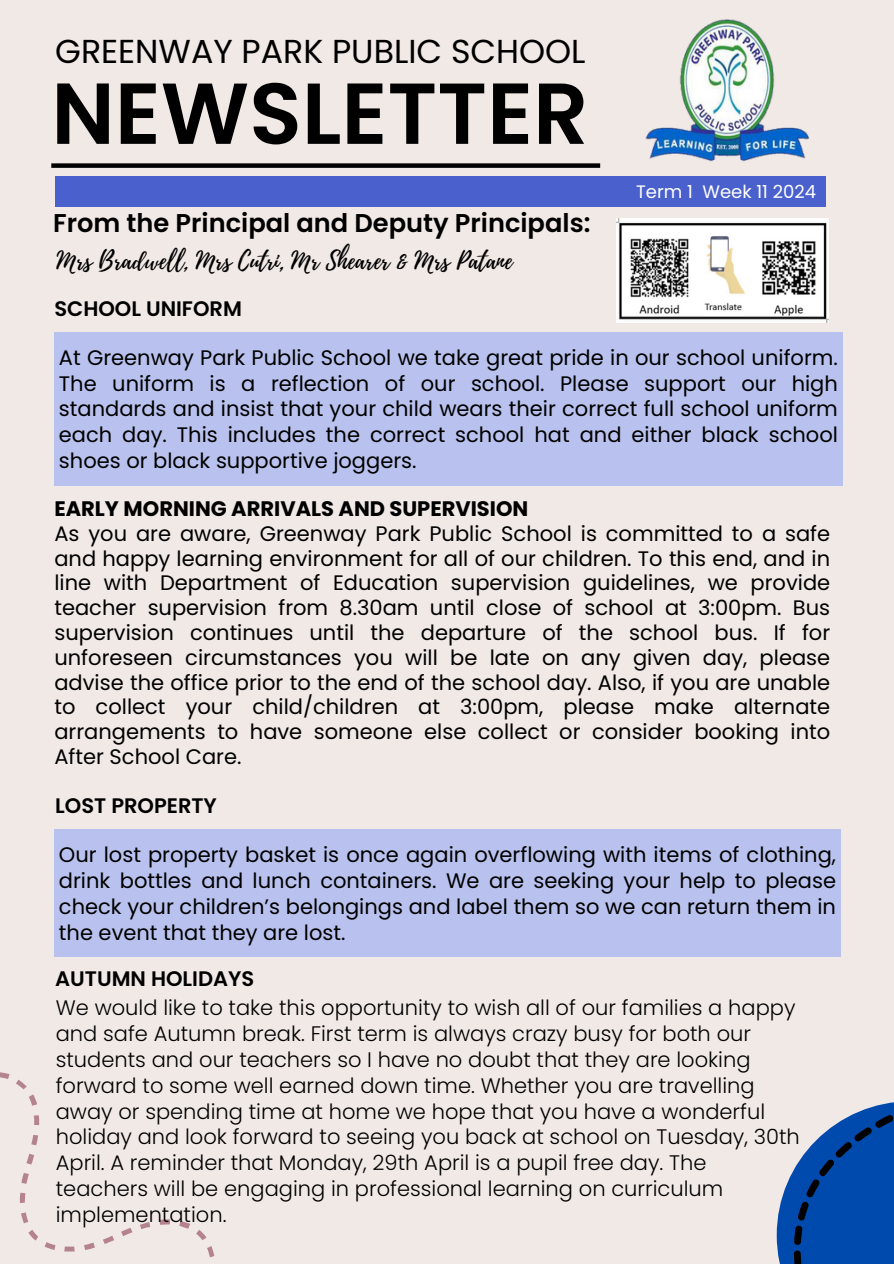
<style>
.page{position:relative;width:894px;height:1264px;background:#fff}
.page>*{position:absolute;margin:0;border:0;box-sizing:border-box;transform-origin:0 0}
.t1{font:600 86.25px "Poppins";color:#000}
.t2{font:33.15px "Poppins";color:#000}
.t3{font:600 25.65px "Poppins";color:#000}
.t4{font:23.85px "Playlist Script";color:#000}
.t5{font:21px/24.8px "Poppins";color:#000;text-align:justify}
.t6{font:300 21px/25.8px "Poppins";color:#000}
.t7{font:600 21px "Poppins";color:#000}
.t8{font:18px "Poppins";color:#fff}
.s1{font-weight:700}
</style>
<div class="page">
<div style="left:0;top:0;width:893px;height:1263px;background:#f1e9e6"></div>
<div style="left:51px;top:163px;width:549px;height:5px;background:#000"></div>
<div style="left:54px;top:332px;width:788px;height:153px;background:#b9c2ef"></div>
<div style="left:55px;top:177px;width:770px;height:30px;background:#4960cd"></div>
<img style="left:645px;top:19px;width:164px;height:142px">
<svg style="left:776px;top:1102px;width:117px;height:161px"></svg>
<svg style="left:793px;top:1115px;width:100px;height:148px;background:#1553a7"></svg>
<svg style="left:0;top:1072px;width:215px;height:186px"></svg>
<img style="left:616px;top:218px;width:212px;height:105px">
<div style="left:54px;top:829px;width:786px;height:128px;background:#b9c2ef"></div>
<p class="t2" style="left:55px;top:28px;width:531px">GREENWAY PARK PUBLIC SCHOOL</p>
<h2 class="t1" style="left:51px;top:53px;width:538px">NEWSLETTER</h2>
<h4 class="t3" style="left:53px;top:205px;width:538px">From the Principal and Deputy Principals:</h4>
<h6 class="t4" style="left:56px;top:244px;width:457px">Mrs Bradwell, Mrs Cutri, Mr Shearer &amp; Mrs Patane</h6>
<h5 class="t7" style="left:54px;top:294px;width:189px">SCHOOL UNIFORM</h5>
<p class="t8" style="left:636px;top:179px;width:181px">Term 1 Week 11 2024</p>
<h1 class="t5" style="left:59px;top:344px;width:780px;line-height:25.8px">At Greenway Park Public School we take great pride in our school uniform.<br>The uniform is a reflection of our school. Please support our high standards and insist that your child wears their correct full school uniform each day. This includes the correct school hat and either black school shoes or black supportive joggers.</h1>
<h6 class="t5" style="left:54px;top:496px;width:777px;text-align:left"><span class="s1">EARLY MORNING ARRIVALS AND SUPERVISION<br></span>As you are aware, Greenway Park Public School is committed to a safe and happy learning environment for all of our children. To this end, and in line with Department of Education supervision guidelines, we provide teacher supervision from 8.30am until close of school at 3:00pm. Bus supervision continues until the departure of the school bus. If for unforeseen circumstances you will be late on any given day, please advise the office prior to the end of the school day. Also, if you are unable to collect your child/children at 3:00pm, please make alternate arrangements to have someone else collect or consider booking into After School Care.</h6>
<h5 class="t7" style="left:55px;top:791px;width:163px">LOST PROPERTY</h5>
<h6 class="t5" style="left:59px;top:842px;width:778px;line-height:25.8px">Our lost property basket is once again overflowing with items of clothing, drink bottles and lunch containers. We are seeking your help to please check your children’s belongings and label them so we can return them in the event that they are lost.</h6>
<h6 class="t7" style="left:55px;top:963px;width:200px">AUTUMN HOLIDAYS</h6>
<h5 class="t6" style="left:56px;top:994px;width:745px">We would like to take this opportunity to wish all of our families a happy and safe Autumn break. First term is always crazy busy for both our students and our teachers so I have no doubt that they are looking forward to some well earned down time. Whether you are travelling away or spending time at home we hope that you have a wonderful holiday and look forward to seeing you back at school on Tuesday, 30th April. A reminder that Monday, 29th April is a pupil free day. The teachers will be engaging in professional learning on curriculum implementation.</h5>
</div>
